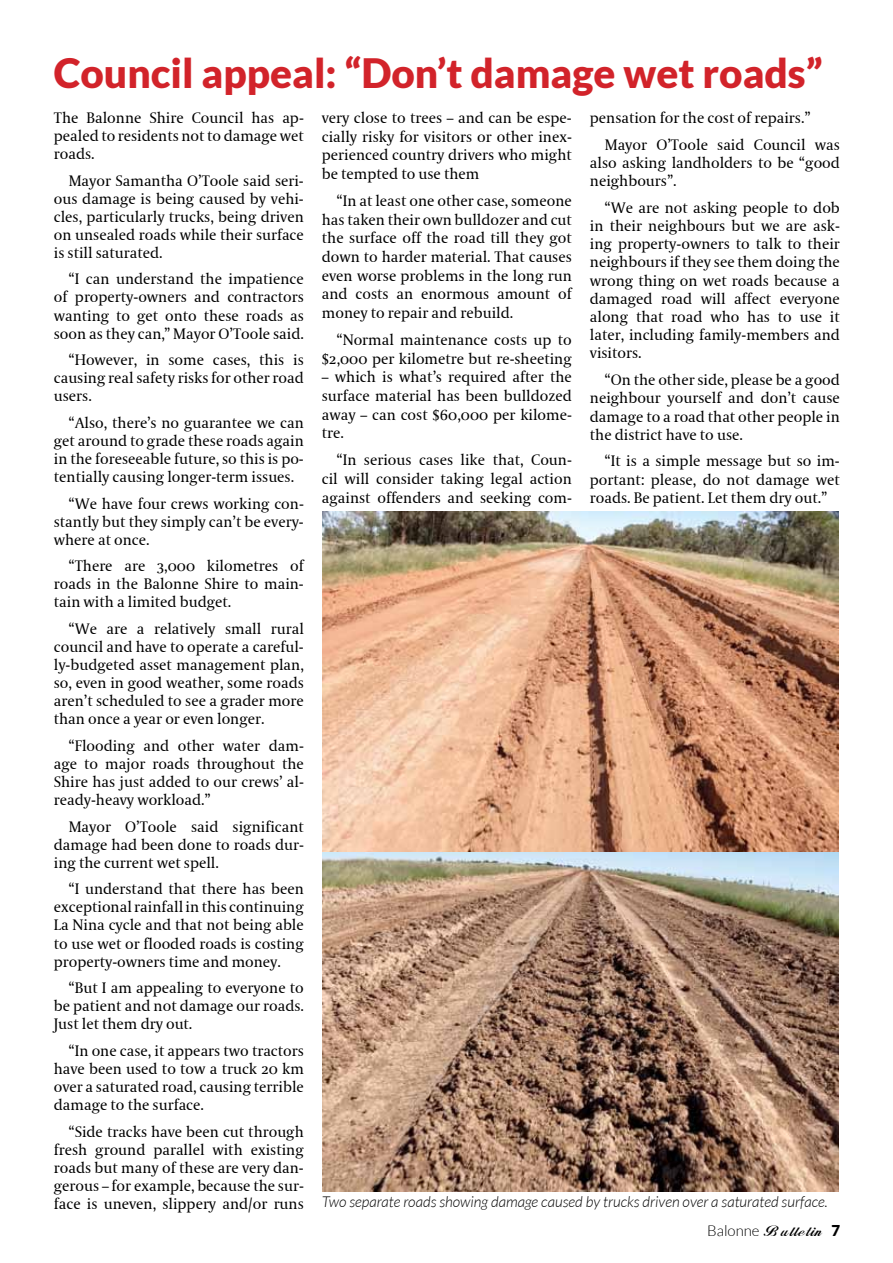
<style>
.page{position:relative;width:893px;height:1263px;background:#fff}
.page>*{position:absolute;margin:0;border:0;box-sizing:border-box;transform-origin:0 0}
.t1{font:900 40.5px "Lato";color:#d2232a}
.t2{font:15px/18px "Coranto W01 2";color:#000;text-align:justify}
.t3{font:italic 300 15px "Lato";color:#000}
.t4{font:15px "Alison";color:#000}
.s1{font-family:"Lato";font-weight:300}
.s2{font-family:"Lato";font-weight:900}
</style>
<div class="page">
<img style="left:323px;top:512px;width:516px;height:680px">
<h1 class="t1" style="left:54px;top:49px;width:770px">Council appeal: “Don’t damage wet roads”</h1>
<p class="t2" style="left:54px;top:109px;width:252px">The Balonne Shire Council has ap&shy;pealed to residents not to damage wet roads.</p>
<p class="t2" style="left:54px;top:171px;width:251px;text-indent:15px">Mayor Samantha O’Toole said seri&shy;ous damage is being caused by vehi&shy;cles, particularly trucks, being driven on unsealed roads while their surface is still saturated.</p>
<p class="t2" style="left:54px;top:270px;width:251px;text-indent:15px">“I can understand the impatience of property-owners and contractors wanting to get onto these roads as soon as they can,” Mayor O’Toole said.</p>
<p class="t2" style="left:54px;top:351px;width:251px;text-indent:15px">“However, in some cases, this is causing real safety risks for other road users.</p>
<p class="t2" style="left:54px;top:414px;width:251px;text-indent:15px">“Also, there’s no guarantee we can get around to grade these roads again in the foreseeable future, so this is po&shy;tentially causing longer-term issues.</p>
<p class="t2" style="left:54px;top:494px;width:251px;text-indent:15px">“We have four crews working con&shy;stantly but they simply can’t be every&shy;where at once.</p>
<p class="t2" style="left:54px;top:557px;width:251px;text-indent:15px">“There are 3,000 kilometres of roads in the Balonne Shire to main&shy;tain with a limited budget.</p>
<p class="t2" style="left:54px;top:620px;width:251px;text-indent:15px">“We are a relatively small rural council and have to operate a careful&shy;ly-budgeted asset management plan, so, even in good weather, some roads aren’t scheduled to see a grader more than once a year or even longer.</p>
<p class="t2" style="left:54px;top:737px;width:252px;text-indent:15px">“Flooding and other water dam&shy;age to major roads throughout the Shire has just added to our crews’ al&shy;ready-heavy workload.”</p>
<p class="t2" style="left:54px;top:817px;width:251px;text-indent:15px">Mayor O’Toole said significant damage had been done to roads dur&shy;ing the current wet spell.</p>
<p class="t2" style="left:54px;top:880px;width:252px;text-indent:15px">“I understand that there has been exceptional rainfall in this continuing La Nina cycle and that not being able to use wet or flooded roads is costing property-owners time and money.</p>
<p class="t2" style="left:54px;top:979px;width:252px;text-indent:15px">“But I am appealing to everyone to be patient and not damage our roads.<br>Just let them dry out.</p>
<p class="t2" style="left:54px;top:1041px;width:251px;text-indent:15px">“In one case, it appears two tractors have been used to tow a truck 20 km over a saturated road, causing terrible damage to the surface.</p>
<p class="t2" style="left:54px;top:1122px;width:251px;text-indent:15px">“Side tracks have been cut through fresh ground parallel with existing roads but many of these are very dan&shy;gerous – for example, because the sur&shy;face is uneven, slippery and/or runs</p>
<p class="t2" style="left:605px;top:104px;width:237px;line-height:26.7px;text-indent:-15px">pensation for the cost of repairs.”<br>Mayor O’Toole said Council was</p>
<p class="t2" style="left:590px;top:153px;width:252px">also asking landholders to be “good neighbours”.</p>
<p class="t2" style="left:590px;top:198px;width:252px;text-indent:15px">“We are not asking people to dob in their neighbours but we are ask&shy;ing property-owners to talk to their neighbours if they see them doing the wrong thing on wet roads because a damaged road will affect everyone along that road who has to use it later, including family-members and visitors.</p>
<p class="t2" style="left:590px;top:371px;width:252px;text-indent:15px">“On the other side, please be a good neighbour yourself and don’t cause damage to a road that other people in the district have to use.</p>
<p class="t2" style="left:590px;top:452px;width:252px;text-indent:15px">“It is a simple message but so im&shy;portant: please, do not damage wet roads. Be patient. Let them dry out.”</p>
<p class="t2" style="left:322px;top:108px;width:252px;line-height:18.6px">very close to trees – and can be espe&shy;cially risky for visitors or other inex&shy;perienced country drivers who might be tempted to use them</p>
<p class="t2" style="left:322px;top:191px;width:251px;line-height:18.6px;text-indent:15px">“In at least one other case, someone has taken their own bulldozer and cut the surface off the road till they got down to harder material. That causes even worse problems in the long run and costs an enormous amount of money to repair and rebuild.</p>
<p class="t2" style="left:322px;top:330px;width:252px;line-height:18.6px;text-align:right">“Normal maintenance costs up to $2,000 per kilometre but re-sheeting</p>
<p class="t2" style="left:322px;top:368px;width:252px;line-height:18.6px">– which is what’s required after the surface material has been bulldozed away – can cost $60,000 per kilome&shy;tre.</p>
<p class="t2" style="left:322px;top:451px;width:252px;line-height:18.6px;text-indent:15px">“In serious cases like that, Coun&shy;cil will consider taking legal action against offenders and seeking com-</p>
<p class="t3" style="left:322px;top:1193px;width:507px">Two separate roads showing damage caused by trucks driven over a saturated surface.</p>
<p class="t4" style="left:707px;top:1224px;width:134px"><span class="s1">Balonne</span> Bulletin <span class="s2">7</span></p>
</div>
